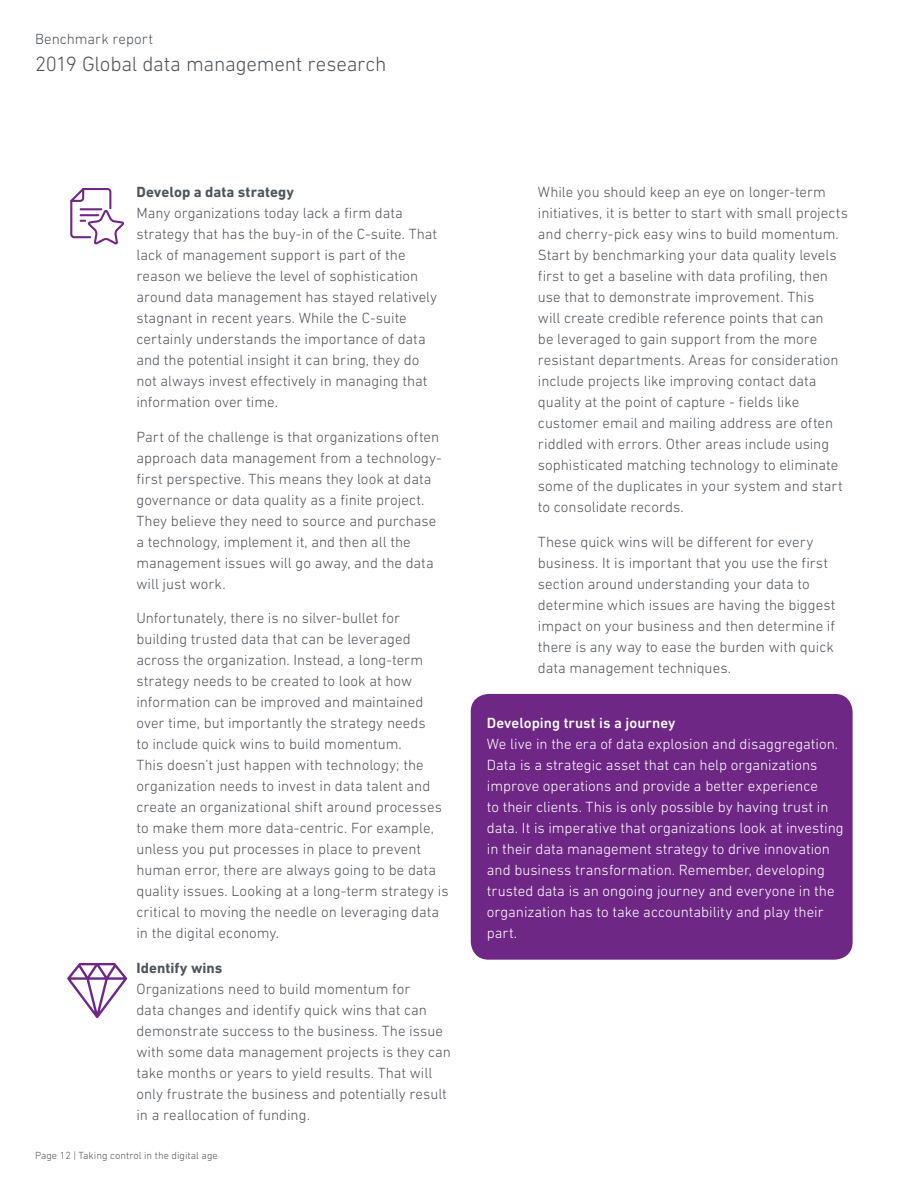
<style>
.page{position:relative;width:918px;height:1188px;background:#fff}
.page>*{position:absolute;margin:0;border:0;box-sizing:border-box;transform-origin:0 0}
.t1{font:300 21px "DIN Next LT Pro";letter-spacing:-.01em;color:#50555b}
.Body_text_10_14{font:300 15px/21px "DIN Next LT Pro";color:#50555b}
.Body_text_10_14-2{font:300 15px/21px "DIN Next LT Pro";color:#fff}
.t2{font:300 10.5px "DIN Next LT Pro";color:#57585a}
.s1{font-weight:700}
.s2{font-weight:500}
</style>
<div class="page">
<div style="left:471px;top:694px;width:382px;height:266px;background:#6f2786;border-radius:18px"></div>
<svg style="left:67px;top:963px;width:60px;height:55px"></svg>
<svg style="left:70px;top:188px;width:54px;height:57px"></svg>
<p class="Body_text_10_14" style="left:35px;top:28px;width:120px">Benchmark report</p>
<h1 class="t1" style="left:35px;top:52px;width:353px">2019 Global data management research</h1>
<p class="Body_text_10_14" style="left:136px;top:181px;width:302px"><span class="s1">Develop a data strategy<br></span>Many organizations today lack a firm data strategy that has the buy-in of the C-suite. That lack of management support is part of the reason we believe the level of sophistication around data management has stayed relatively stagnant in recent years. While the C-suite certainly understands the importance of data and the potential insight it can bring, they do not always invest effectively in managing that information over time.</p>
<p class="Body_text_10_14" style="left:136px;top:426px;width:307px">Part of the challenge is that organizations often approach data management from a technology&shy;first perspective. This means they look at data governance or data quality as a finite project.<br>They believe they need to source and purchase a technology, implement it, and then all the management issues will go away, and the data will just work.</p>
<p class="Body_text_10_14" style="left:136px;top:607px;width:314px">Unfortunately, there is no silver-bullet for building trusted data that can be leveraged across the organization. Instead, a long-term strategy needs to be created to look at how information can be improved and maintained over time, but importantly the strategy needs<br>to include quick wins to build momentum.<br>This doesn’t just happen with technology; the organization needs to invest in data talent and create an organizational shift around processes to make them more data-centric. For example, unless you put processes in place to prevent human error, there are always going to be data quality issues. Looking at a long-term strategy is critical to moving the needle on leveraging data in the digital economy.</p>
<p class="Body_text_10_14" style="left:136px;top:957px;width:316px"><span class="s1">Identify wins<br></span>Organizations need to build momentum for<br>data changes and identify quick wins that can demonstrate success to the business. The issue with some data management projects is they can take months or years to yield results. That will only frustrate the business and potentially result in a reallocation of funding.</p>
<p class="t2" style="left:35px;top:1149px;width:184px">Page 12 | Taking control in the digital age</p>
<p class="Body_text_10_14" style="left:538px;top:181px;width:312px">While you should keep an eye on longer-term initiatives, it is better to start with small projects and cherry-pick easy wins to build momentum.<br>Start by benchmarking your data quality levels first to get a baseline with data profiling, then use that to demonstrate improvement. This<br>will create credible reference points that can<br>be leveraged to gain support from the more resistant departments. Areas for consideration include projects like improving contact data quality at the point of capture - fields like customer email and mailing address are often riddled with errors. Other areas include using sophisticated matching technology to eliminate some of the duplicates in your system and start to consolidate records.</p>
<p class="Body_text_10_14" style="left:538px;top:531px;width:299px">These quick wins will be different for every business. It is important that you use the first section around understanding your data to determine which issues are having the biggest impact on your business and then determine if there is any way to ease the burden with quick data management techniques.</p>
<p class="Body_text_10_14-2" style="left:487px;top:712px;width:358px"><span class="s2">Developing trust is a journey<br></span>We live in the era of data explosion and disaggregation.<br>Data is a strategic asset that can help organizations improve operations and provide a better experience<br>to their clients. This is only possible by having trust in data. It is imperative that organizations look at investing in their data management strategy to drive innovation and business transformation. Remember, developing trusted data is an ongoing journey and everyone in the organization has to take accountability and play their part.</p>
</div>
